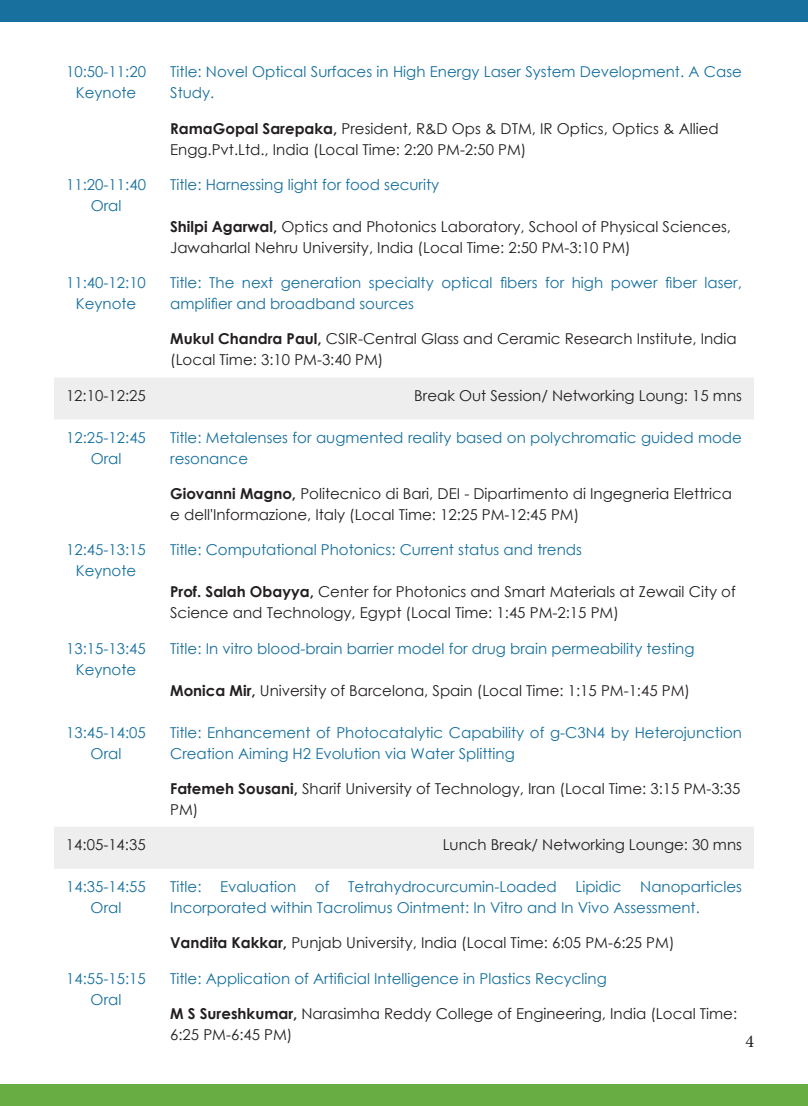
<style>
.page{position:relative;width:808px;height:1106px;background:#fff}
.page>*{position:absolute;margin:0;border:0;box-sizing:border-box;transform-origin:0 0}
.t1{font:18px "Minion Pro";color:#231f20}
.t2{font:15px/21px "Century Gothic";color:#231f20}
.t3{font:15px/21px "Century Gothic";color:#17709e;text-align:center}
.s1{font-weight:700}
</style>
<div class="page">
<svg style="left:54px;top:378px;width:700px;height:491px"></svg>
<div style="left:0;top:1084px;width:808px;height:22px;background:#67ad44"></div>
<div style="left:0;top:0;width:808px;height:21px;background:#17709e"></div>
<p class="t3" style="left:66px;top:61px;width:81px">10:50-11:20<br>Keynote</p>
<p class="t3" style="left:170px;top:61px;width:573px;text-align:left">Title: Novel Optical Surfaces in High Energy Laser System Development. A Case<br>Study.</p>
<p class="t2" style="left:170px;top:118px;width:550px"><span class="s1">RamaGopal Sarepaka,</span> President, R&amp;D Ops &amp; DTM, IR Optics, Optics &amp; Allied<br>Engg.Pvt.Ltd., India (Local Time: 2:20 PM-2:50 PM)</p>
<p class="t3" style="left:66px;top:174px;width:81px">11:20-11:40<br>Oral</p>
<p class="t3" style="left:170px;top:174px;width:270px">Title: Harnessing light for food security</p>
<p class="t2" style="left:170px;top:216px;width:562px"><span class="s1">Shilpi Agarwal,</span> Optics and Photonics Laboratory, School of Physical Sciences,<br>Jawaharlal Nehru University, India (Local Time: 2:50 PM-3:10 PM)</p>
<p class="t3" style="left:66px;top:272px;width:81px">11:40-12:10<br>Keynote</p>
<p class="t3" style="left:170px;top:272px;width:573px;text-align:left">Title: The next generation specialty optical fibers for high power fiber laser, amplifier and broadband sources</p>
<p class="t2" style="left:170px;top:328px;width:568px"><span class="s1">Mukul Chandra Paul,</span> CSIR-Central Glass and Ceramic Research Institute, India (Local Time: 3:10 PM-3:40 PM)</p>
<p class="t2" style="left:66px;top:385px;width:81px">12:10-12:25</p>
<p class="t2" style="left:414px;top:385px;width:329px">Break Out Session/ Networking Loung: 15 mns</p>
<p class="t3" style="left:66px;top:427px;width:81px">12:25-12:45<br>Oral</p>
<p class="t3" style="left:170px;top:427px;width:573px;text-align:left">Title: Metalenses for augmented reality based on polychromatic guided mode resonance</p>
<p class="t2" style="left:170px;top:483px;width:563px"><span class="s1">Giovanni Magno,</span> Politecnico di Bari, DEI - Dipartimento di Ingegneria Elettrica e dell'Informazione, Italy (Local Time: 12:25 PM-12:45 PM)</p>
<p class="t3" style="left:66px;top:539px;width:81px">12:45-13:15<br>Keynote</p>
<p class="t3" style="left:170px;top:539px;width:413px">Title: Computational Photonics: Current status and trends</p>
<p class="t2" style="left:170px;top:581px;width:567px"><span class="s1">Prof. Salah Obayya,</span> Center for Photonics and Smart Materials at Zewail City of<br>Science and Technology, Egypt (Local Time: 1:45 PM-2:15 PM)</p>
<p class="t3" style="left:66px;top:637px;width:81px">13:15-13:45<br>Keynote</p>
<p class="t3" style="left:170px;top:637px;width:526px">Title: In vitro blood-brain barrier model for drug brain permeability testing</p>
<p class="t2" style="left:170px;top:679px;width:521px"><span class="s1">Monica Mir,</span> University of Barcelona, Spain (Local Time: 1:15 PM-1:45 PM)</p>
<p class="t3" style="left:66px;top:721px;width:81px">13:45-14:05<br>Oral</p>
<p class="t3" style="left:170px;top:721px;width:573px;text-align:left">Title: Enhancement of Photocatalytic Capability of g-C3N4 by Heterojunction<br>Creation Aiming H2 Evolution via Water Splitting</p>
<p class="t2" style="left:170px;top:778px;width:572px"><span class="s1">Fatemeh Sousani,</span> Sharif University of Technology, Iran (Local Time: 3:15 PM-3:35<br>PM)</p>
<p class="t2" style="left:66px;top:834px;width:81px">14:05-14:35</p>
<p class="t2" style="left:443px;top:834px;width:301px">Lunch Break/ Networking Lounge: 30 mns</p>
<p class="t3" style="left:66px;top:876px;width:81px">14:35-14:55<br>Oral</p>
<p class="t3" style="left:170px;top:876px;width:573px;text-align:left">Title: Evaluation of Tetrahydrocurcumin-Loaded Lipidic Nanoparticles<br>Incorporated within Tacrolimus Ointment: In Vitro and In Vivo Assessment.</p>
<p class="t2" style="left:170px;top:932px;width:506px"><span class="s1">Vandita Kakkar,</span> Punjab University, India (Local Time: 6:05 PM-6:25 PM)</p>
<p class="t3" style="left:66px;top:967px;width:81px">14:55-15:15<br>Oral</p>
<p class="t3" style="left:170px;top:967px;width:438px">Title: Application of Artificial Intelligence in Plastics Recycling</p>
<p class="t2" style="left:170px;top:1003px;width:568px"><span class="s1">M S Sureshkumar,</span> Narasimha Reddy College of Engineering, India (Local Time:<br>6:25 PM-6:45 PM)</p>
<p class="t1" style="left:745px;top:1029px;width:10px">4</p>
</div>
